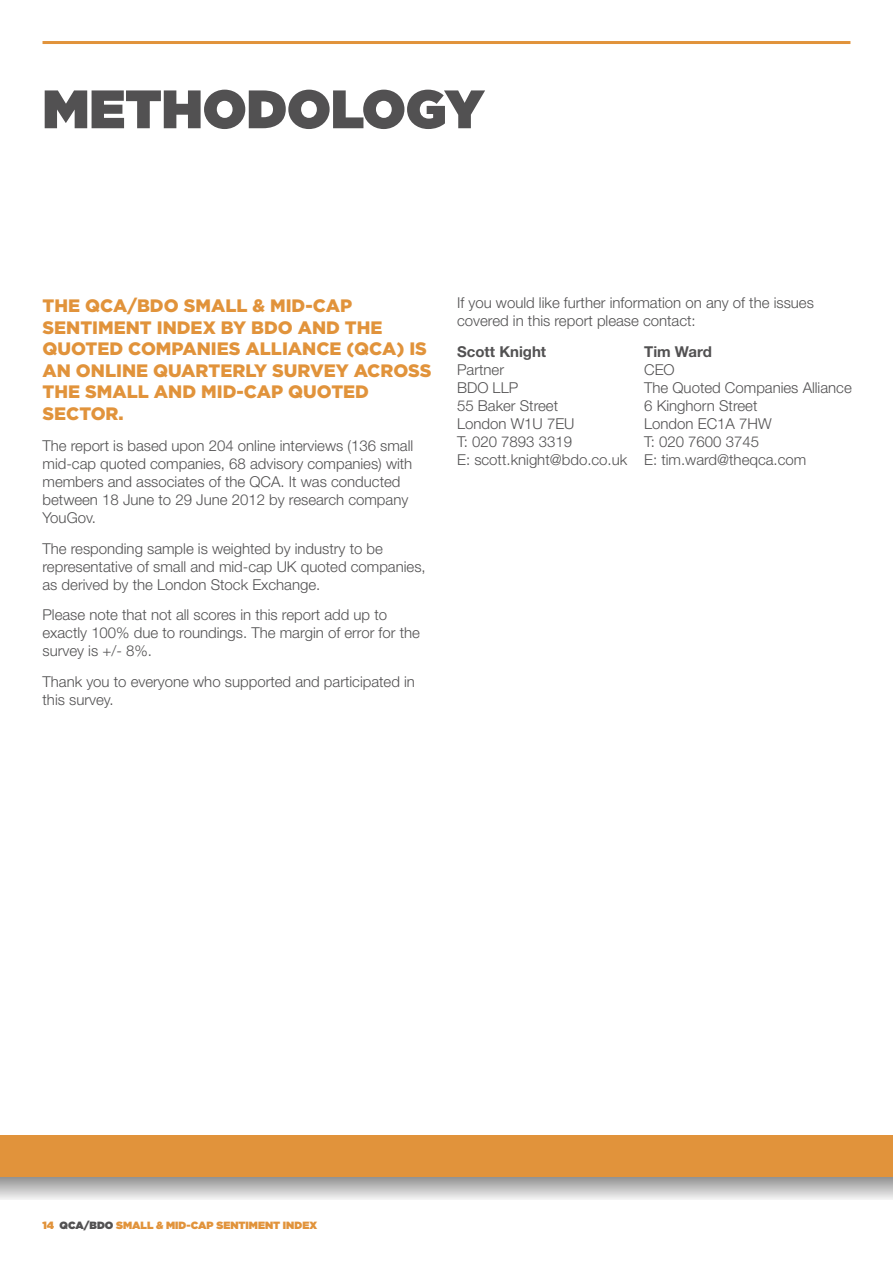
<style>
.page{position:relative;width:893px;height:1263px;background:#fff}
.page>*{position:absolute;margin:0;border:0;box-sizing:border-box;transform-origin:0 0}
.t1{font:900 54px "Gotham";color:#525152}
.t2{font:900 18px/21.6px "Gotham";color:#e1933b}
.t3{font:300 15px/18px "Helvetica Neue";color:#525152}
.t4{font:700 15px "Helvetica Neue";color:#525152}
.t5{font:900 10.5px "Gotham";color:#e1933b}
.s1{color:#525152}
</style>
<div class="page">
<hr style="left:43px;top:41px;width:807px;height:3px;background:#e1933b">
<div style="left:0;top:1135px;width:893px;height:43px;background:#e1933b"></div>
<h1 class="t1" style="left:43px;top:90px;width:443px">METHODOLOGY</h1>
<p class="t2" style="left:43px;top:296px;width:391px">THE QCA/BDO SMALL &amp; MID-CAP<br>SENTIMENT INDEX BY BDO AND THE<br>QUOTED COMPANIES ALLIANCE (QCA) IS<br>AN ONLINE QUARTERLY SURVEY ACROSS<br>THE SMALL AND MID-CAP QUOTED<br>SECTOR.</p>
<p class="t3" style="left:43px;top:438px;width:372px">The report is based upon 204 online interviews (136 small mid-cap quoted companies, 68 advisory companies) with members and associates of the QCA. It was conducted between 18 June to 29 June 2012 by research company YouGov.</p>
<p class="t3" style="left:43px;top:541px;width:385px">The responding sample is weighted by industry to be representative of small and mid-cap UK quoted companies, as derived by the London Stock Exchange.</p>
<p class="t3" style="left:43px;top:607px;width:379px">Please note that not all scores in this report add up to exactly 100% due to roundings. The margin of error for the survey is +/- 8%.</p>
<p class="t3" style="left:43px;top:674px;width:374px">Thank you to everyone who supported and participated in this survey.</p>
<p class="t3" style="left:457px;top:295px;width:358px">If you would like further information on any of the issues covered in this report please contact:</p>
<p class="t4" style="left:457px;top:346px;width:91px">Scott Knight</p>
<p class="t3" style="left:457px;top:362px;width:172px">Partner<br>BDO LLP<br>55 Baker Street<br>London W1U 7EU<br>T: 020 7893 3319<br>E: scott.knight@bdo.co.uk</p>
<p class="t4" style="left:644px;top:347px;width:69px">Tim Ward</p>
<p class="t3" style="left:644px;top:362px;width:209px">CEO<br>The Quoted Companies Alliance<br>6 Kinghorn Street<br>London EC1A 7HW<br>T: 020 7600 3745<br>E: tim.ward@theqca.com</p>
<p class="t5" style="left:43px;top:1221px;width:276px">14 <span class="s1">QCA/BDO</span> SMALL &amp; MID-CAP SENTIMENT INDEX</p>
</div>
